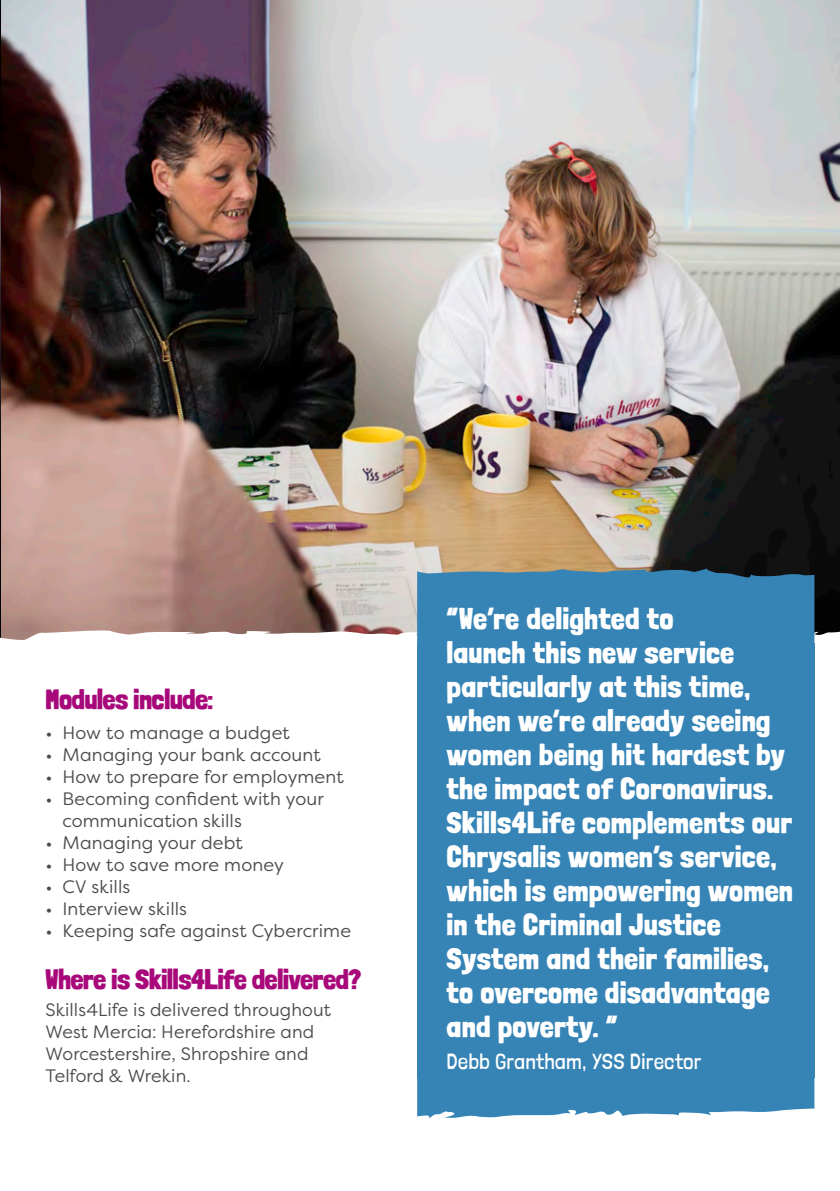
<style>
.page{position:relative;width:840px;height:1191px;background:#fff}
.page>*{position:absolute;margin:0;border:0;box-sizing:border-box;transform-origin:0 0}
.t1{font:900 30px/34px "Londrina";letter-spacing:.03em;color:#fff}
.t2{font:900 28px "Londrina";color:#a8097a}
.t3{font:22px "Londrina";letter-spacing:.025em;color:#fff}
.t4{font:18px/22px "Filson Pro";letter-spacing:.005em;color:#4b4c4d}
</style>
<div class="page">
<img style="left:1px;top:0;width:838px;height:629px">
<img style="left:0;top:1px;width:1px;height:628px">
<svg style="left:0;top:629px;width:839px;height:111px"></svg>
<div style="left:417px;top:568px;width:397px;height:75px;background:#3684b6"></div>
<svg style="left:417px;top:1077px;width:397px;height:41px;background:#4c91bd"></svg>
<div style="left:417px;top:643px;width:397px;height:434px;background:#3684b6"></div>
<h2 class="t2" style="left:45px;top:683px;width:169px">Modules include:</h2>
<p class="t4" style="left:45px;top:721px;width:246px">• How to manage a budget</p>
<p class="t4" style="left:45px;top:743px;width:276px">• Managing your bank account</p>
<p class="t4" style="left:45px;top:765px;width:299px">• How to prepare for employment</p>
<p class="t4" style="left:62px;top:787px;width:263px;text-indent:-17px">• Becoming confident with your communication skills</p>
<p class="t4" style="left:45px;top:831px;width:199px">• Managing your debt</p>
<p class="t4" style="left:45px;top:853px;width:240px">• How to save more money</p>
<p class="t4" style="left:45px;top:875px;width:86px">• CV skills</p>
<p class="t4" style="left:45px;top:897px;width:143px">• Interview skills</p>
<p class="t4" style="left:45px;top:919px;width:307px">• Keeping safe against Cybercrime</p>
<h2 class="t2" style="left:45px;top:962px;width:317px">Where is Skills4Life delivered?</h2>
<p class="t4" style="left:45px;top:998px;width:287px">Skills4Life is delivered throughout<br>West Mercia: Herefordshire and<br>Worcestershire, Shropshire and<br>Telford &amp; Wrekin.</p>
<p class="t1" style="left:446px;top:601px;width:347px">“We’re delighted to<br>launch this new service particularly at this time, when we’re already seeing women being hit hardest by the impact of Coronavirus.<br>Skills4Life complements our<br>Chrysalis women’s service, which is empowering women in the Criminal Justice<br>System and their families, to overcome disadvantage and poverty. ”</p>
<p class="t3" style="left:446px;top:1048px;width:256px">Debb Grantham, YSS Director</p>
</div>
